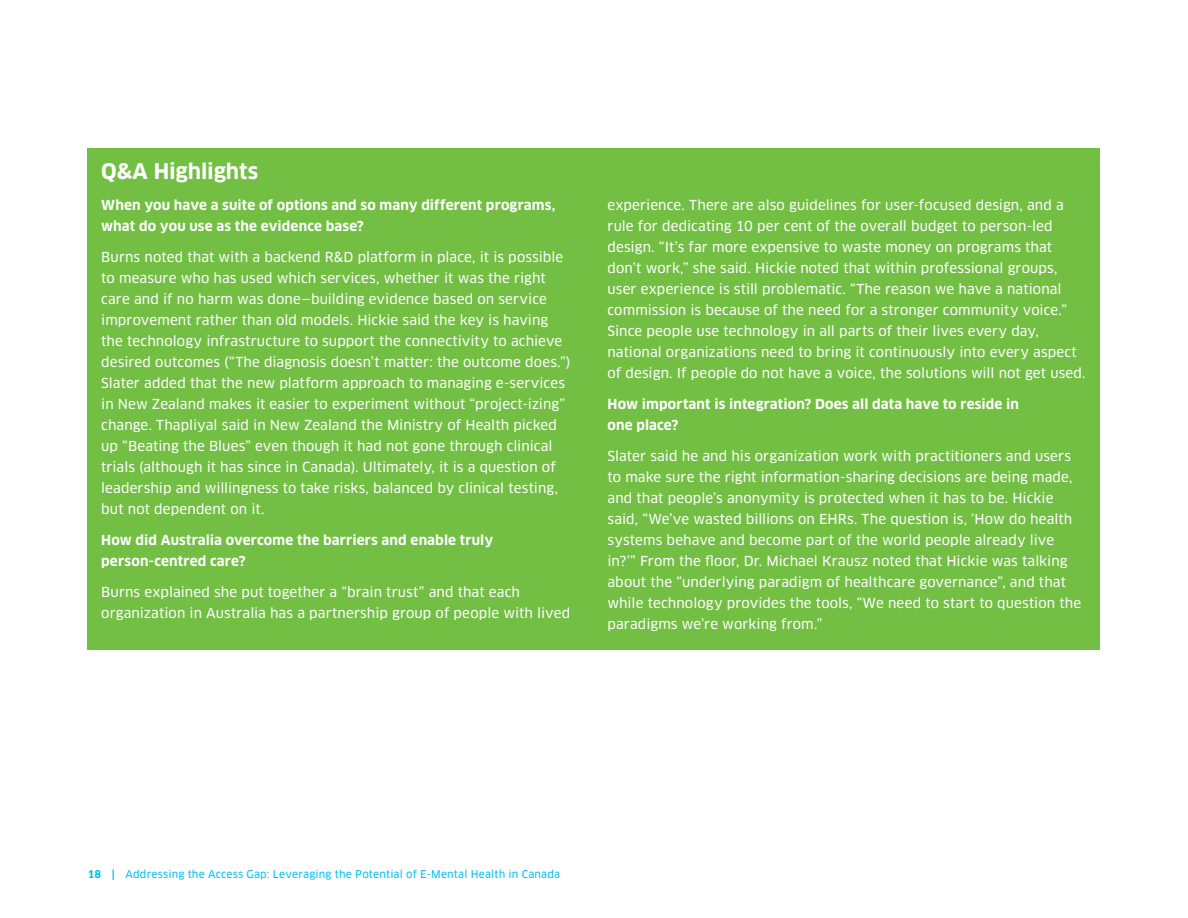
<style>
.page{position:relative;width:1188px;height:918px;background:#fff}
.page>*{position:absolute;margin:0;border:0;box-sizing:border-box;transform-origin:0 0}
.t1{font:700 21px "Clan OT";letter-spacing:-.005em;color:#fff}
.t2{font:13.5px/21px "Clan OT News";letter-spacing:.005em;color:#fff}
.t3{font:700 13.5px/21px "Clan OT";letter-spacing:.01em;color:#fff}
.t4{font:10.5px "Clan OT News";letter-spacing:.015em;color:#00c0f3}
.s1{font-family:"Clan OT";font-weight:700}
</style>
<div class="page">
<div style="left:88px;top:148px;width:1012px;height:502px;background:#72bf44"></div>
<h1 class="t1" style="left:101px;top:159px;width:158px">Q&amp;A Highlights</h1>
<p class="t3" style="left:101px;top:194px;width:456px">When you have a suite of options and so many different programs, what do you use as the evidence base?</p>
<p class="t2" style="left:101px;top:246px;width:471px">Burns noted that with a backend R&amp;D platform in place, it is possible to measure who has used which services, whether it was the right care and if no harm was done—building evidence based on service improvement rather than old models. Hickie said the key is having the technology infrastructure to support the connectivity to achieve desired outcomes (“The diagnosis doesn’t matter: the outcome does.”)<br>Slater added that the new platform approach to managing e-services in New Zealand makes it easier to experiment without “project-izing” change. Thapliyal said in New Zealand the Ministry of Health picked up “Beating the Blues” even though it had not gone through clinical trials (although it has since in Canada). Ultimately, it is a question of leadership and willingness to take risks, balanced by clinical testing, but not dependent on it.</p>
<p class="t3" style="left:101px;top:530px;width:394px">How did Australia overcome the barriers and enable truly person-centred care?</p>
<p class="t2" style="left:101px;top:582px;width:471px">Burns explained she put together a “brain trust” and that each organization in Australia has a partnership group of people with lived</p>
<p class="t2" style="left:608px;top:194px;width:480px">experience. There are also guidelines for user-focused design, and a rule for dedicating 10 per cent of the overall budget to person-led design. “It’s far more expensive to waste money on programs that don’t work,” she said. Hickie noted that within professional groups, user experience is still problematic. “The reason we have a national commission is because of the need for a stronger community voice.” Since people use technology in all parts of their lives every day, national organizations need to bring it continuously into every aspect of design. If people do not have a voice, the solutions will not get used.</p>
<p class="t3" style="left:608px;top:394px;width:413px">How important is integration? Does all data have to reside in one place?</p>
<p class="t2" style="left:608px;top:446px;width:475px">Slater said he and his organization work with practitioners and users to make sure the right information-sharing decisions are being made, and that people’s anonymity is protected when it has to be. Hickie said, “We’ve wasted billions on EHRs. The question is, ‘How do health systems behave and become part of the world people already live in?’” From the floor, Dr. Michael Krausz noted that Hickie was talking about the “underlying paradigm of healthcare governance”, and that while technology provides the tools, “We need to start to question the paradigms we’re working from.”</p>
<p class="t4" style="left:88px;top:867px;width:474px"><span class="s1">18 |</span> Addressing the Access Gap: Leveraging the Potential of E-Mental Health in Canada</p>
</div>
